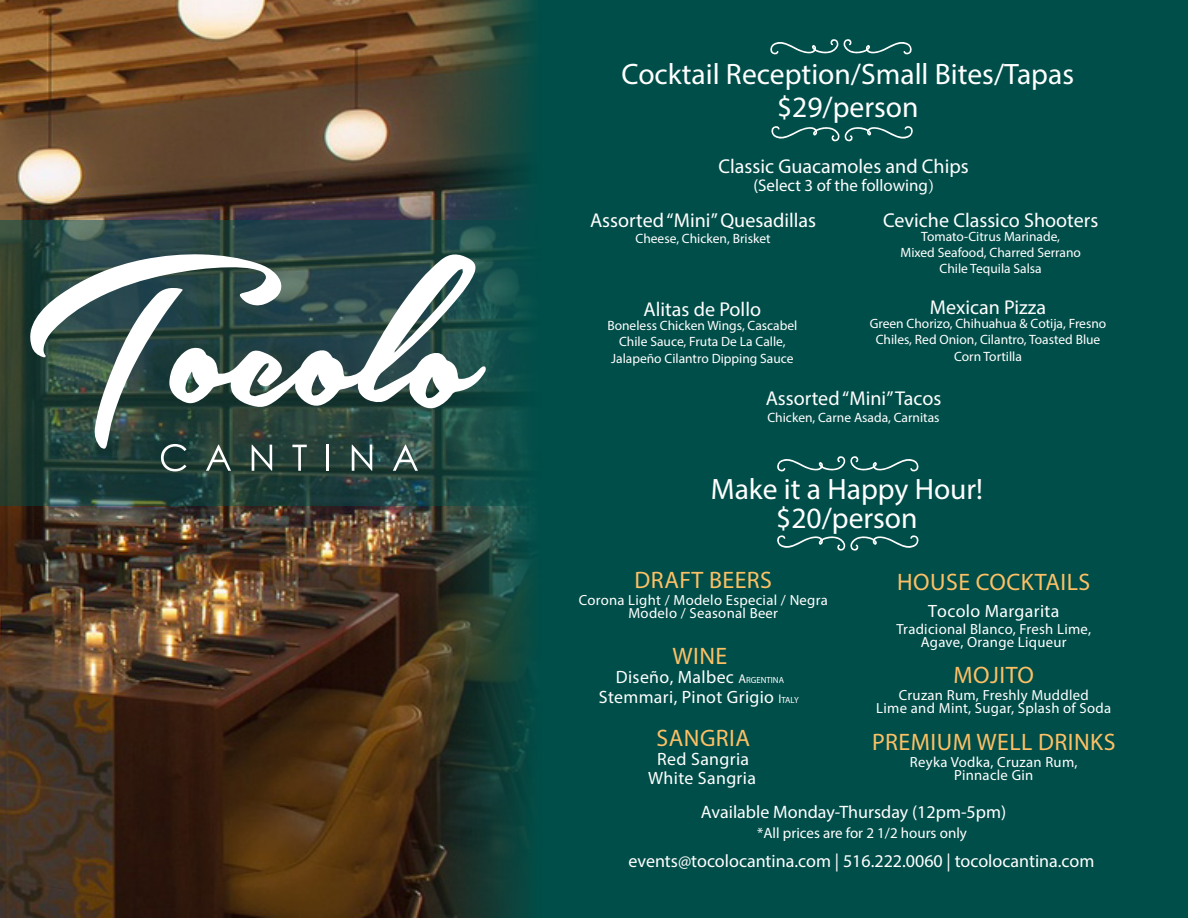
<style>
.page{position:relative;width:1188px;height:918px;background:#004e49}
.page>*{position:absolute;margin:0;border:0;box-sizing:border-box;transform-origin:0 0}
.t1{font:29.55px "Myriad Pro";color:#fff}
.t2{font:23.85px "Myriad Pro";letter-spacing:.02em;color:#fdc065}
.t3{font:20.1px "Myriad Pro";color:#fff}
.t4{font:18px "Myriad Pro";color:#fff}
.t5{font:17.85px "Myriad Pro";letter-spacing:.02em;color:#fff}
.t6{font:16.95px "Myriad Pro";color:#fff}
.t7{font:15px "Myriad Pro";color:#fff}
.t8{font:14.7px/13.5px "Myriad Pro";letter-spacing:.02em;color:#fff;text-align:center}
.t9{font:13.5px/16.2px "Myriad Pro";color:#fff;text-align:center}
.s1{font-family:"Minion Pro"}
.s2{font-size:12.75px}
.s3{font-size:8.85px}
</style>
<div class="page">
<img style="left:0;top:0;width:535px;height:918px">
<svg style="left:0;top:220px;width:535px;height:285px;background:#214741"></svg>
<svg style="left:169px;top:253px;width:317px;height:156px;background:#667d7c"></svg>
<svg style="left:29px;top:254px;width:255px;height:217px;background:#5a6f6b"></svg>
<svg style="left:292px;top:445px;width:15px;height:26px"></svg>
<hr style="left:327px;top:445px;width:2px;height:26px;background:#fff">
<svg style="left:352px;top:445px;width:20px;height:26px"></svg>
<svg style="left:393px;top:445px;width:25px;height:26px"></svg>
<svg style="left:777px;top:456px;width:142px;height:16px"></svg>
<svg style="left:777px;top:535px;width:142px;height:16px"></svg>
<svg style="left:770px;top:39px;width:142px;height:16px"></svg>
<svg style="left:771px;top:126px;width:142px;height:16px"></svg>
<p class="t1" style="left:622px;top:56px;width:454px">Cocktail Reception/Small Bites/Tapas</p>
<p class="t1" style="left:777px;top:89px;width:143px">$29/person</p>
<p class="t3" style="left:719px;top:154px;width:252px">Classic Guacamoles and Chips</p>
<p class="t6" style="left:753px;top:175px;width:182px">(Select 3 of the following<span class="s1">)</span></p>
<p class="t3" style="left:590px;top:208px;width:228px">Assorted “Mini” Quesadillas</p>
<p class="t9" style="left:636px;top:230px;width:137px">Cheese, Chicken, Brisket</p>
<p class="t3" style="left:644px;top:297px;width:119px">Alitas de Pollo</p>
<p class="t9" style="left:607px;top:317px;width:192px">Boneless Chicken Wings, Cascabel<br>Chile Sauce, Fruta De La Calle,<br>Jalapeño Cilantro Dipping Sauce</p>
<p class="t3" style="left:883px;top:208px;width:217px">Ceviche Classico Shooters</p>
<p class="t9" style="left:900px;top:228px;width:182px">Tomato-Citrus Marinade,<br>Mixed Seafood, Charred Serrano</p>
<p class="t9" style="left:940px;top:261px;width:104px">Chile Tequila Salsa</p>
<p class="t3" style="left:930px;top:295px;width:118px">Mexican Pizza</p>
<p class="t9" style="left:870px;top:315px;width:238px">Green Chorizo, Chihuahua &amp; Cotija, Fresno<br>Chiles, Red Onion, Cilantro, Toasted Blue</p>
<p class="t9" style="left:954px;top:348px;width:69px">Corn Tortilla</p>
<p class="t3" style="left:766px;top:386px;width:177px">Assorted “Mini” Tacos</p>
<p class="t9" style="left:767px;top:409px;width:174px">Chicken, Carne Asada, Carnitas</p>
<p class="t1" style="left:711px;top:471px;width:274px">Make it a Happy Hour!</p>
<p class="t1" style="left:776px;top:500px;width:143px">$20/person</p>
<p class="t2" style="left:635px;top:565px;width:139px">DRAFT BEERS</p>
<p class="t8" style="left:579px;top:593px;width:251px">Corona Light / Modelo Especial / Negra<br>Modelo / Seasonal Beer</p>
<p class="t2" style="left:673px;top:641px;width:56px">WINE</p>
<p class="t5" style="left:616px;top:666px;width:169px">Diseño, Malbec <span class="s2">A</span><span class="s3">RGENTINA</span></p>
<p class="t5" style="left:599px;top:686px;width:201px">Stemmari, Pinot Grigio <span class="s2">I</span><span class="s3">TALY</span></p>
<p class="t2" style="left:656px;top:723px;width:95px">SANGRIA</p>
<p class="t5" style="left:657px;top:748px;width:93px">Red Sangria</p>
<p class="t5" style="left:648px;top:767px;width:109px">White Sangria</p>
<p class="t2" style="left:897px;top:568px;width:195px">HOUSE COCKTAILS</p>
<p class="t5" style="left:928px;top:600px;width:133px">Tocolo Margarita</p>
<p class="t8" style="left:896px;top:622px;width:196px">Tradicional Blanco, Fresh Lime,<br>Agave, Orange Liqueur</p>
<p class="t2" style="left:954px;top:661px;width:82px">MOJITO</p>
<p class="t8" style="left:876px;top:688px;width:236px">Cruzan Rum, Freshly Muddled<br>Lime and Mint, Sugar, Splash of Soda</p>
<p class="t2" style="left:872px;top:728px;width:245px">PREMIUM WELL DRINKS</p>
<p class="t8" style="left:910px;top:755px;width:169px">Reyka Vodka, Cruzan Rum,<br>Pinnacle Gin</p>
<p class="t4" style="left:701px;top:801px;width:307px">Available Monday-Thursday (12pm-5pm)</p>
<p class="t7" style="left:757px;top:824px;width:211px">*All prices are for 2 1/2 hours only</p>
<p class="t4" style="left:629px;top:850px;width:467px">events@tocolocantina.com | 516.222.0060 | tocolocantina.com</p>
</div>
